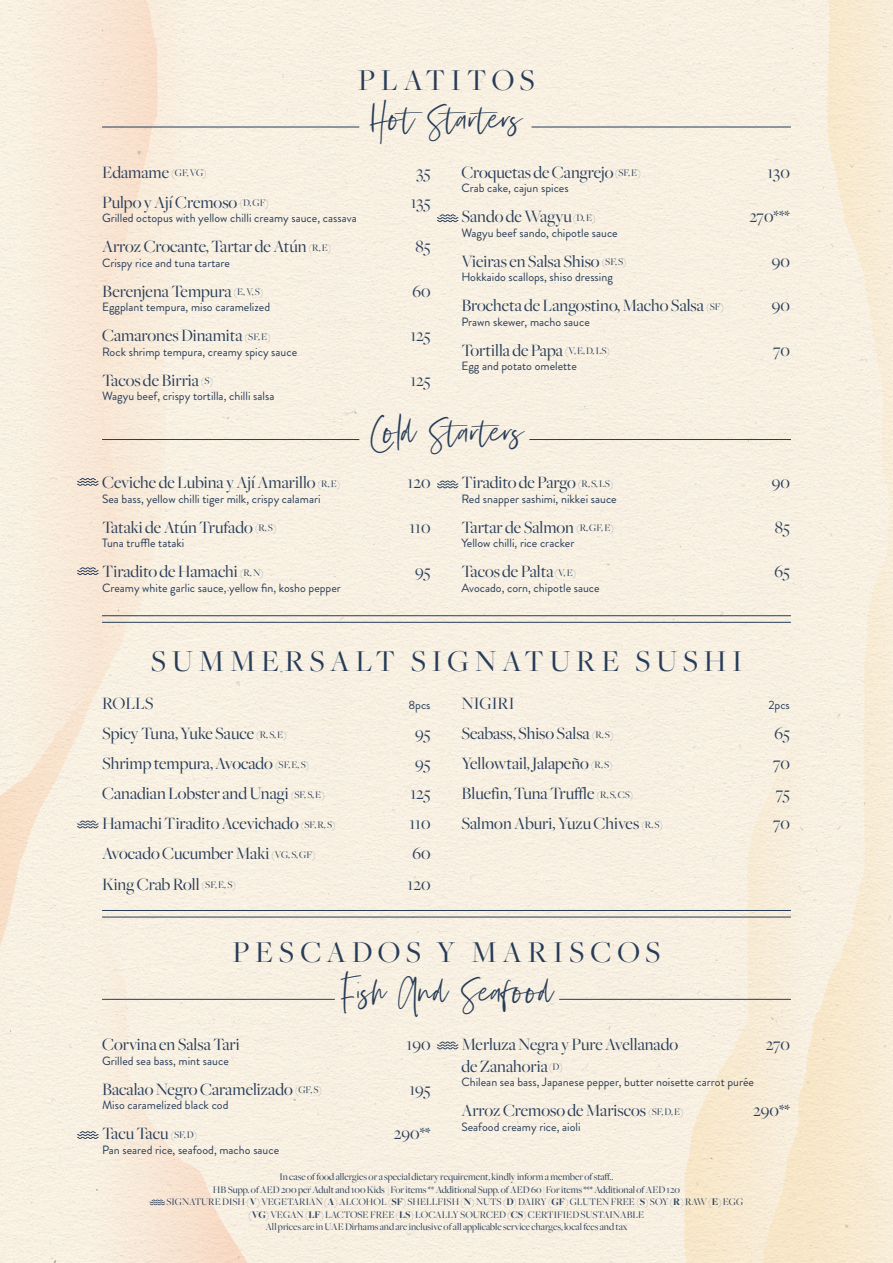
<style>
.page{position:relative;width:893px;height:1263px;background:#fff}
.page>*{position:absolute;margin:0;border:0;box-sizing:border-box;transform-origin:0 0}
.t1{font:43.5px "Silver South Script Alt";color:#273c58}
.t2{font:31.5px "Freight Big";letter-spacing:.18em;color:#273c58}
.t3{font:18px "Freight Big";color:#273c58}
.t4{font:12px "Brandon Grotesque";color:#273c58}
.t5{font:10.5px "Freight Big";color:#273c58}
.s1{font-size:10.5px}
.s2{font-weight:700}
</style>
<div class="page">
<img style="left:0;top:0;width:893px;height:1263px">
<svg style="left:150px;top:1199px;width:15px;height:6px"></svg>
<hr style="left:531px;top:127px;width:260px;height:1px;background:#273c58">
<hr style="left:529px;top:439px;width:262px;height:1px;background:#273c58">
<hr style="left:102px;top:127px;width:257px;height:1px;background:#273c58">
<hr style="left:102px;top:439px;width:257px;height:1px;background:#273c58">
<hr style="left:559px;top:999px;width:232px;height:1px;background:#273c58">
<hr style="left:102px;top:999px;width:233px;height:1px;background:#273c58">
<hr style="left:102px;top:910px;width:689px;height:1px;background:#273c58">
<hr style="left:102px;top:917px;width:689px;height:1px;background:#273c58">
<hr style="left:102px;top:615px;width:689px;height:1px;background:#273c58">
<hr style="left:102px;top:622px;width:689px;height:1px;background:#273c58">
<svg style="left:77px;top:478px;width:22px;height:8px"></svg>
<svg style="left:437px;top:214px;width:21px;height:8px"></svg>
<svg style="left:437px;top:480px;width:21px;height:8px"></svg>
<svg style="left:437px;top:1041px;width:21px;height:8px"></svg>
<svg style="left:77px;top:567px;width:22px;height:8px"></svg>
<svg style="left:77px;top:820px;width:22px;height:8px"></svg>
<svg style="left:77px;top:1131px;width:22px;height:8px"></svg>
<h2 class="t2" style="left:358px;top:63px;width:178px">PLATITOS</h2>
<h1 class="t1" style="left:370px;top:93px;width:154px">Hot Starters</h1>
<p class="t3" style="left:102px;top:162px;width:106px">Edamame <span class="s1">(GF, VG)</span></p>
<p class="t3" style="left:417px;top:162px;width:16px">35</p>
<p class="t3" style="left:102px;top:192px;width:168px">Pulpo y Ají Cremoso <span class="s1">(D, GF)</span></p>
<p class="t3" style="left:411px;top:192px;width:21px">135</p>
<p class="t4" style="left:102px;top:210px;width:256px">Grilled octopus with yellow chilli creamy sauce, cassava</p>
<p class="t3" style="left:102px;top:237px;width:231px">Arroz Crocante, Tartar de Atún <span class="s1">(R, E)</span></p>
<p class="t3" style="left:416px;top:237px;width:17px">85</p>
<p class="t4" style="left:102px;top:254px;width:129px">Crispy rice and tuna tartare</p>
<p class="t3" style="left:102px;top:281px;width:163px">Berenjena Tempura <span class="s1">(E, V, S)</span></p>
<p class="t3" style="left:412px;top:281px;width:20px">60</p>
<p class="t4" style="left:102px;top:299px;width:170px">Eggplant tempura, miso caramelized</p>
<p class="t3" style="left:102px;top:326px;width:170px">Camarones Dinamita <span class="s1">(SF, E)</span></p>
<p class="t3" style="left:410px;top:326px;width:22px">125</p>
<p class="t4" style="left:102px;top:343px;width:197px">Rock shrimp tempura, creamy spicy sauce</p>
<p class="t3" style="left:102px;top:370px;width:112px">Tacos de Birria <span class="s1">(S)</span></p>
<p class="t3" style="left:410px;top:370px;width:22px">125</p>
<p class="t4" style="left:102px;top:388px;width:174px">Wagyu beef, crispy tortilla, chilli salsa</p>
<p class="t3" style="left:461px;top:162px;width:181px">Croquetas de Cangrejo <span class="s1">(SF, E)</span></p>
<p class="t3" style="left:767px;top:162px;width:24px">130</p>
<p class="t4" style="left:461px;top:180px;width:109px">Crab cake, cajun spices</p>
<p class="t3" style="left:461px;top:207px;width:136px">Sando de Wagyu <span class="s1">(D, E)</span></p>
<p class="t3" style="left:749px;top:207px;width:42px">270***</p>
<p class="t4" style="left:461px;top:224px;width:158px">Wagyu beef sando, chipotle sauce</p>
<p class="t3" style="left:461px;top:251px;width:167px">Vieiras en Salsa Shiso <span class="s1">(SF, S)</span></p>
<p class="t3" style="left:772px;top:251px;width:20px">90</p>
<p class="t4" style="left:461px;top:269px;width:153px">Hokkaido scallops, shiso dressing</p>
<p class="t3" style="left:461px;top:296px;width:264px">Brocheta de Langostino, Macho Salsa <span class="s1">(SF)</span></p>
<p class="t3" style="left:772px;top:296px;width:20px">90</p>
<p class="t4" style="left:461px;top:313px;width:130px">Prawn skewer, macho sauce</p>
<p class="t3" style="left:461px;top:340px;width:150px">Tortilla de Papa <span class="s1">(V, E, D, LS)</span></p>
<p class="t3" style="left:773px;top:340px;width:18px">70</p>
<p class="t4" style="left:461px;top:358px;width:117px">Egg and potato omelette</p>
<h1 class="t1" style="left:369px;top:405px;width:157px">Cold Starters</h1>
<p class="t3" style="left:102px;top:473px;width:240px">Ceviche de Lubina y Ají Amarillo <span class="s1">(R, E)</span></p>
<p class="t3" style="left:408px;top:473px;width:24px">120</p>
<p class="t4" style="left:102px;top:490px;width:220px">Sea bass, yellow chilli tiger milk, crispy calamari</p>
<p class="t3" style="left:102px;top:517px;width:176px">Tataki de Atún Trufado <span class="s1">(R, S)</span></p>
<p class="t3" style="left:409px;top:517px;width:23px">110</p>
<p class="t4" style="left:102px;top:535px;width:84px">Tuna truffle tataki</p>
<p class="t3" style="left:102px;top:562px;width:163px">Tiradito de Hamachi <span class="s1">(R, N)</span></p>
<p class="t3" style="left:415px;top:562px;width:17px">95</p>
<p class="t4" style="left:102px;top:579px;width:240px">Creamy white garlic sauce, yellow fin, kosho pepper</p>
<p class="t3" style="left:461px;top:473px;width:153px">Tiradito de Pargo <span class="s1">(R, S, LS)</span></p>
<p class="t3" style="left:772px;top:473px;width:20px">90</p>
<p class="t4" style="left:461px;top:490px;width:157px">Red snapper sashimi, nikkei sauce</p>
<p class="t3" style="left:461px;top:517px;width:154px">Tartar de Salmon <span class="s1">(R, GF, E)</span></p>
<p class="t3" style="left:775px;top:517px;width:17px">85</p>
<p class="t4" style="left:461px;top:535px;width:115px">Yellow chilli, rice cracker</p>
<p class="t3" style="left:461px;top:562px;width:116px">Tacos de Palta <span class="s1">(V, E)</span></p>
<p class="t3" style="left:774px;top:562px;width:17px">65</p>
<p class="t4" style="left:461px;top:579px;width:140px">Avocado, corn, chipotle sauce</p>
<h2 class="t2" style="left:151px;top:644px;width:593px">SUMMERSALT SIGNATURE SUSHI</h2>
<p class="t3" style="left:102px;top:693px;width:53px">ROLLS</p>
<p class="t4" style="left:408px;top:696px;width:24px">8pcs</p>
<p class="t3" style="left:102px;top:724px;width:186px">Spicy Tuna, Yuke Sauce <span class="s1">(R, S, E)</span></p>
<p class="t3" style="left:415px;top:724px;width:17px">95</p>
<p class="t3" style="left:102px;top:754px;width:209px">Shrimp tempura, Avocado <span class="s1">(SF, E, S)</span></p>
<p class="t3" style="left:415px;top:754px;width:17px">95</p>
<p class="t3" style="left:102px;top:784px;width:224px">Canadian Lobster and Unagi <span class="s1">(SF, S, E)</span></p>
<p class="t3" style="left:410px;top:784px;width:22px">125</p>
<p class="t3" style="left:102px;top:814px;width:235px">Hamachi Tiradito Acevichado <span class="s1">(SF, R, S)</span></p>
<p class="t3" style="left:409px;top:814px;width:23px">110</p>
<p class="t3" style="left:102px;top:844px;width:215px">Avocado Cucumber Maki <span class="s1">(VG, S, GF)</span></p>
<p class="t3" style="left:412px;top:844px;width:20px">60</p>
<p class="t3" style="left:102px;top:874px;width:135px">King Crab Roll <span class="s1">(SF, E, S)</span></p>
<p class="t3" style="left:408px;top:874px;width:24px">120</p>
<p class="t3" style="left:461px;top:693px;width:55px">NIGIRI</p>
<p class="t4" style="left:768px;top:696px;width:23px">2pcs</p>
<p class="t3" style="left:461px;top:724px;width:153px">Seabass, Shiso Salsa <span class="s1">(R, S)</span></p>
<p class="t3" style="left:774px;top:724px;width:17px">65</p>
<p class="t3" style="left:461px;top:754px;width:153px">Yellowtail, Jalapeño <span class="s1">(R, S)</span></p>
<p class="t3" style="left:773px;top:754px;width:18px">70</p>
<p class="t3" style="left:461px;top:784px;width:173px">Bluefin, Tuna Truffle <span class="s1">(R, S, CS)</span></p>
<p class="t3" style="left:776px;top:784px;width:15px">75</p>
<p class="t3" style="left:461px;top:814px;width:203px">Salmon Aburi, Yuzu Chives <span class="s1">(R, S)</span></p>
<p class="t3" style="left:773px;top:814px;width:18px">70</p>
<h2 class="t2" style="left:232px;top:935px;width:429px">PESCADOS Y MARISCOS</h2>
<h1 class="t1" style="left:339px;top:965px;width:216px">Fish And Seafood</h1>
<p class="t3" style="left:102px;top:1035px;width:139px">Corvina en Salsa Tari</p>
<p class="t3" style="left:407px;top:1035px;width:25px">190</p>
<p class="t4" style="left:102px;top:1052px;width:128px">Grilled sea bass, mint sauce</p>
<p class="t3" style="left:102px;top:1079px;width:221px">Bacalao Negro Caramelizado <span class="s1">(GF, S)</span></p>
<p class="t3" style="left:409px;top:1079px;width:23px">195</p>
<p class="t4" style="left:102px;top:1096px;width:128px">Miso caramelized black cod</p>
<p class="t3" style="left:102px;top:1124px;width:97px">Tacu Tacu <span class="s1">(SF, D)</span></p>
<p class="t3" style="left:394px;top:1124px;width:38px">290**</p>
<p class="t4" style="left:102px;top:1141px;width:179px">Pan seared rice, seafood, macho sauce</p>
<p class="t3" style="left:461px;top:1035px;width:218px">Merluza Negra y Pure Avellanado</p>
<p class="t3" style="left:766px;top:1035px;width:26px">270</p>
<p class="t3" style="left:461px;top:1056px;width:103px">de Zanahoria <span class="s1">(D)</span></p>
<p class="t4" style="left:461px;top:1074px;width:294px">Chilean sea bass, Japanese pepper, butter noisette carrot purée</p>
<p class="t3" style="left:461px;top:1101px;width:224px">Arroz Cremoso de Mariscos <span class="s1">(SF, D, E)</span></p>
<p class="t3" style="left:753px;top:1101px;width:38px">290**</p>
<p class="t4" style="left:461px;top:1118px;width:121px">Seafood creamy rice, aioli</p>
<p class="t5" style="left:280px;top:1171px;width:335px">In case of food allergies or a special dietary requirement, kindly inform a member of staff..</p>
<p class="t5" style="left:213px;top:1183px;width:469px">HB Supp. of AED 200 per Adult and 100 Kids | For items ** Additional Supp. of AED 60 | For items *** Additional of AED 120</p>
<p class="t5" style="left:166px;top:1196px;width:578px">SIGNATURE DISH <span class="s2">(V)</span> VEGETARIAN <span class="s2">(A)</span> ALCOHOL <span class="s2">(SF)</span> SHELLFISH <span class="s2">(N)</span> NUTS <span class="s2">(D)</span> DAIRY <span class="s2">(GF)</span> GLUTEN FREE <span class="s2">(S)</span> SOY <span class="s2">(R)</span> RAW <span class="s2">(E)</span> EGG</p>
<p class="t5" style="left:249px;top:1209px;width:397px"><span class="s2">(VG)</span> VEGAN <span class="s2">(LF)</span> LACTOSE FREE <span class="s2">(LS)</span> LOCALLY SOURCED <span class="s2">(CS)</span> CERTIFIED SUSTAINABLE</p>
<p class="t5" style="left:266px;top:1221px;width:363px">All prices are in UAE Dirhams and are inclusive of all applicable service charges, local fees and tax</p>
</div>
